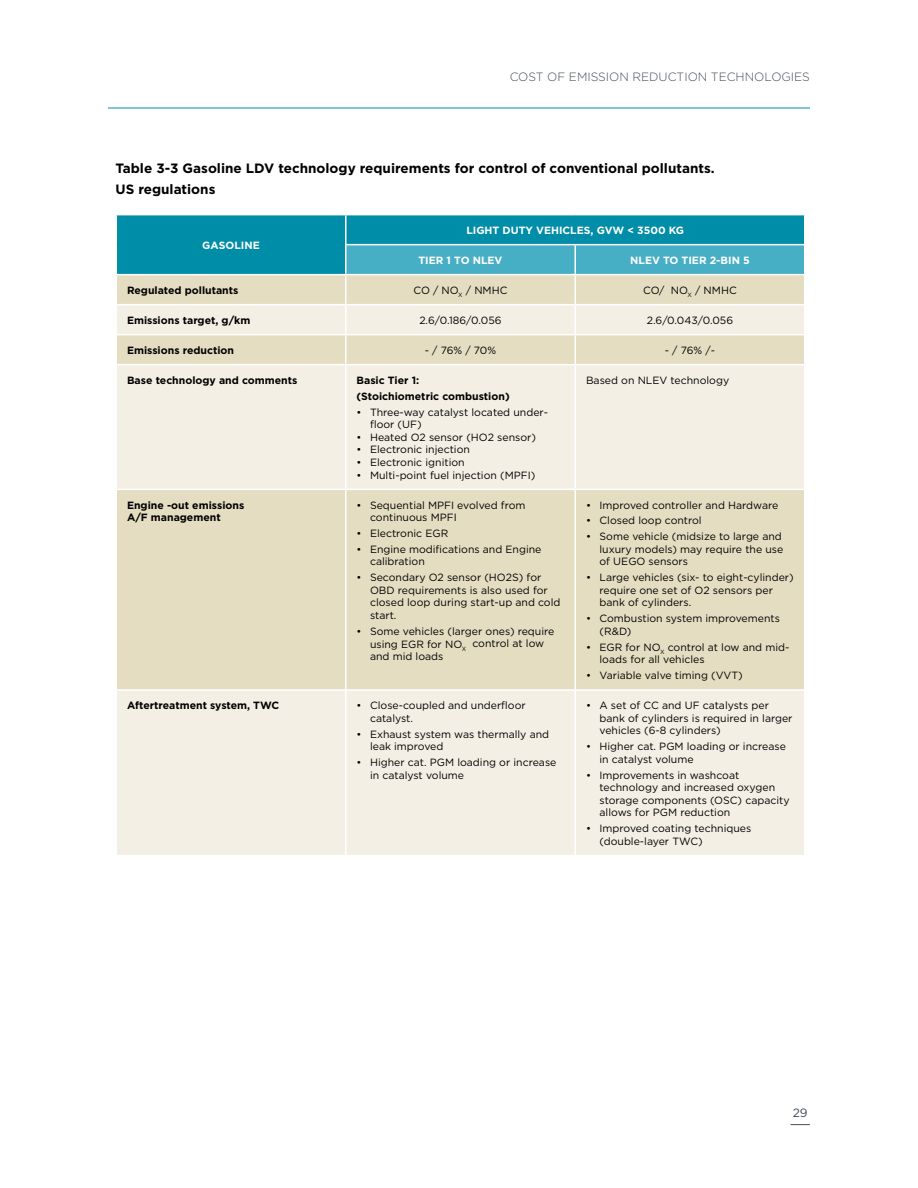
<style>
.page{position:relative;width:918px;height:1188px;background:#fff}
.page>*{position:absolute;margin:0;border:0;box-sizing:border-box;transform-origin:0 0}
.t1{font:700 13.5px/21.6px "Gotham";color:#000}
.t2{font:300 12px "Gotham";color:#414d56}
.t3{font:12px "Gotham";color:#414d56}
.t4{font:10.5px/12.6px "Gotham";color:#000}
.t5{font:700 10.5px/15.9px "Gotham";color:#000}
.t6{font:700 10.5px "Gotham";color:#fff}
</style>
<div class="page">
<hr style="left:108px;top:108px;width:702px;height:1px;background:#008da8">
<svg style="left:791px;top:1124px;width:19px;height:1px"></svg>
<svg style="left:117px;top:365px;width:687px;height:490px;background:#ece7d5"></svg>
<svg style="left:116px;top:215px;width:689px;height:149px;background:#99c7c4"></svg>
<hr style="left:575px;top:334px;width:231px;height:1px;background:#fff">
<hr style="left:574px;top:335px;width:2px;height:29px;background:#fff">
<hr style="left:804px;top:335px;width:2px;height:29px;background:#fff">
<hr style="left:345px;top:365px;width:1px;height:124px;background:#fff">
<hr style="left:574px;top:365px;width:2px;height:124px;background:#fff">
<hr style="left:116px;top:489px;width:230px;height:1px;background:#fff">
<hr style="left:346px;top:489px;width:229px;height:1px;background:#fff">
<hr style="left:345px;top:490px;width:1px;height:199px;background:#fff">
<hr style="left:575px;top:489px;width:231px;height:1px;background:#fff">
<hr style="left:574px;top:490px;width:2px;height:199px;background:#fff">
<hr style="left:116px;top:689px;width:230px;height:2px;background:#fff">
<hr style="left:346px;top:689px;width:229px;height:2px;background:#fff">
<hr style="left:345px;top:691px;width:1px;height:164px;background:#fff">
<hr style="left:575px;top:689px;width:231px;height:2px;background:#fff">
<hr style="left:574px;top:691px;width:2px;height:164px;background:#fff">
<p class="t2" style="left:510px;top:69px;width:293px">COST OF EMISSION REDUCTION TECHNOLOGIES</p>
<p class="t1" style="left:116px;top:157px;width:601px">Table 3-3 Gasoline LDV technology requirements for control of conventional pollutants.<br>US regulations</p>
<p class="t6" style="left:202px;top:238px;width:59px">Gasoline</p>
<p class="t6" style="left:466px;top:223px;width:218px">Light duty vehicles, GVW &lt; 3500 kg</p>
<p class="t6" style="left:419px;top:253px;width:77px">Tier 1 to N LEV</p>
<p class="t6" style="left:630px;top:253px;width:121px">N LEV to Tier 2-Bin 5</p>
<p class="t5" style="left:127px;top:282px;width:113px">Regulated pollutants</p>
<p class="t4" style="left:414px;top:284px;width:95px">CO / NO<sub>X</sub> / NMHC</p>
<p class="t4" style="left:643px;top:284px;width:95px">CO/ NO<sub>X</sub> / NMHC</p>
<p class="t5" style="left:127px;top:312px;width:125px">Emissions target, g/km</p>
<p class="t4" style="left:419px;top:314px;width:84px">2.6/0.186/0.056</p>
<p class="t4" style="left:647px;top:314px;width:88px">2.6/0.043/0.056</p>
<p class="t5" style="left:127px;top:342px;width:109px">Emissions reduction</p>
<p class="t4" style="left:425px;top:344px;width:73px">- / 76% / 70%</p>
<p class="t4" style="left:665px;top:344px;width:52px">- / 76% /-</p>
<p class="t5" style="left:127px;top:372px;width:172px">Base technology and comments</p>
<p class="t5" style="left:357px;top:372px;width:155px">Basic Tier 1:<br>(Stoichiometric combustion)</p>
<p class="t4" style="left:370px;top:405px;width:180px;text-indent:-14px">• Three-way catalyst located under&shy;floor (UF)</p>
<p class="t4" style="left:357px;top:430px;width:181px">• Heated O2 sensor (HO2 sensor)</p>
<p class="t4" style="left:357px;top:443px;width:115px">• Electronic injection</p>
<p class="t4" style="left:357px;top:456px;width:110px">• Electronic ignition</p>
<p class="t4" style="left:357px;top:468px;width:180px">• Multi-point fuel injection (MPFI)</p>
<p class="t4" style="left:586px;top:374px;width:145px">Based on NLEV technology</p>
<p class="t5" style="left:127px;top:498px;width:119px;line-height:12.6px">Engine -out emissions<br>A/F management</p>
<p class="t4" style="left:370px;top:498px;width:157px;text-indent:-14px">• Sequential MPFI evolved from continuous MPFI</p>
<p class="t4" style="left:357px;top:527px;width:93px">• Electronic EGR</p>
<p class="t4" style="left:370px;top:543px;width:173px;text-indent:-14px">• Engine modifications and Engine calibration</p>
<p class="t4" style="left:370px;top:571px;width:192px;text-indent:-14px">• Secondary O2 sensor (HO2S) for<br>OBD requirements is also used for closed loop during start-up and cold start.</p>
<p class="t4" style="left:370px;top:625px;width:186px;text-indent:-14px">• Some vehicles (larger ones) require using EGR for NO<sub>X</sub> control at low and mid loads</p>
<p class="t5" style="left:127px;top:697px;width:153px">Aftertreatment system, TWC</p>
<p class="t4" style="left:370px;top:699px;width:157px;text-indent:-14px">• Close-coupled and underfloor catalyst.</p>
<p class="t4" style="left:370px;top:727px;width:181px;text-indent:-14px">• Exhaust system was thermally and leak improved</p>
<p class="t4" style="left:370px;top:756px;width:188px;text-indent:-14px">• Higher cat. PGM loading or increase in catalyst volume</p>
<p class="t4" style="left:586px;top:498px;width:194px">• Improved controller and Hardware</p>
<p class="t4" style="left:586px;top:514px;width:117px">• Closed loop control</p>
<p class="t4" style="left:600px;top:530px;width:185px;text-indent:-14px">• Some vehicle (midsize to large and luxury models) may require the use of UEGO sensors</p>
<p class="t4" style="left:600px;top:571px;width:196px;text-indent:-14px">• Large vehicles (six- to eight-cylinder) require one set of O2 sensors per bank of cylinders.</p>
<p class="t4" style="left:600px;top:612px;width:182px;text-indent:-14px">• Combustion system improvements (R&amp;D)</p>
<p class="t4" style="left:600px;top:640px;width:191px;text-indent:-14px">• EGR for NO<sub>X</sub> control at low and mid&shy;loads for all vehicles</p>
<p class="t4" style="left:586px;top:669px;width:158px">• Variable valve timing (VVT)</p>
<p class="t4" style="left:600px;top:699px;width:195px;text-indent:-14px">• A set of CC and UF catalysts per bank of cylinders is required in larger vehicles (6-8 cylinders)</p>
<p class="t4" style="left:600px;top:740px;width:188px;text-indent:-14px">• Higher cat. PGM loading or increase in catalyst volume</p>
<p class="t4" style="left:600px;top:768px;width:192px;text-indent:-14px">• Improvements in washcoat technology and increased oxygen storage components (OSC) capacity allows for PGM reduction</p>
<p class="t4" style="left:600px;top:822px;width:153px;text-indent:-14px">• Improved coating techniques (double-layer TWC)</p>
<p class="t3" style="left:793px;top:1105px;width:16px">29</p>
</div>
